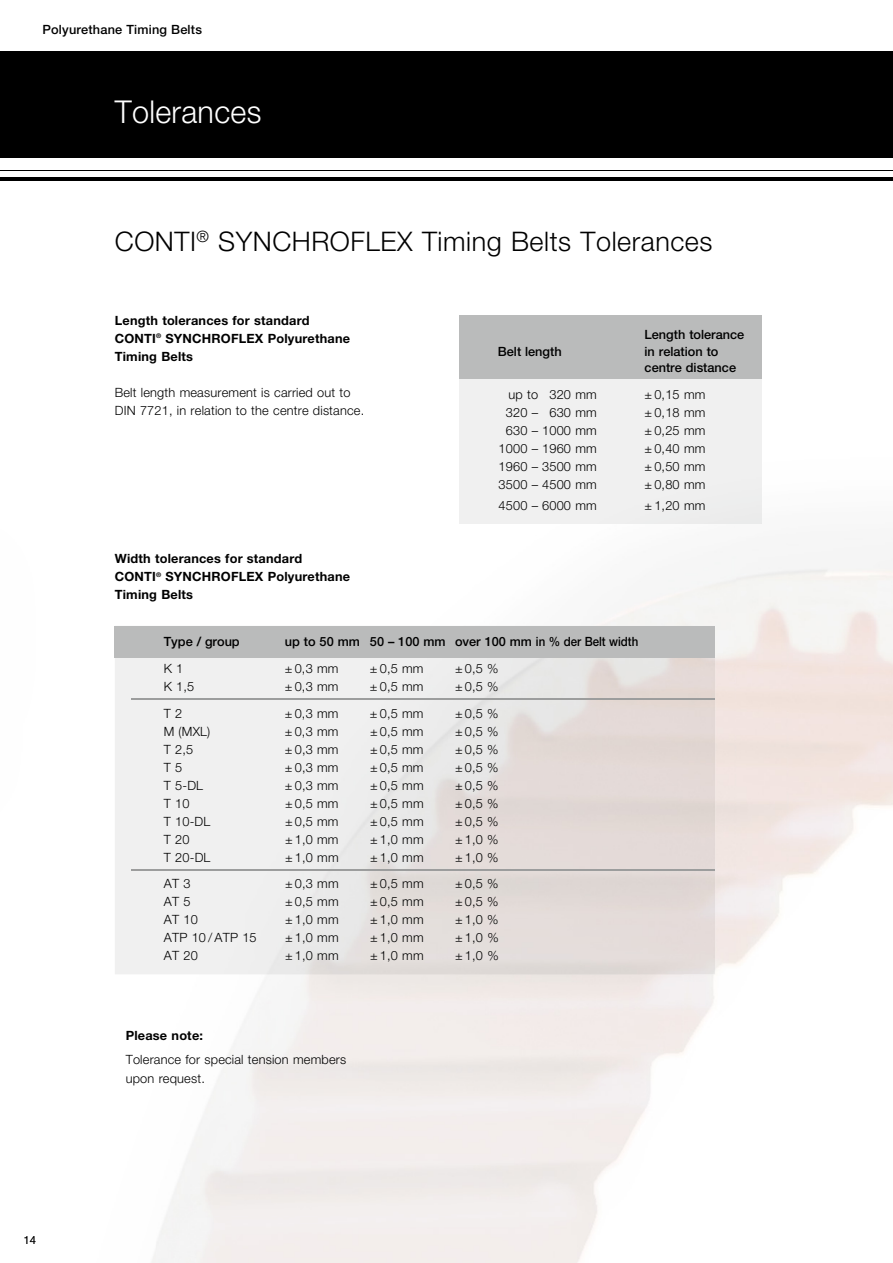
<style>
.page{position:relative;width:893px;height:1263px;background:#fff}
.page>*{position:absolute;margin:0;border:0;box-sizing:border-box;transform-origin:0 0}
.t1{font:300 31.5px "Helvetica Neue LT";letter-spacing:.01em;color:#fff}
.t2{font:300 27px "Helvetica Neue LT";letter-spacing:.02em;color:#000}
.t3{font:300 12.75px/18px "Helvetica Neue LT";letter-spacing:.015em;color:#000}
.t4{font:700 12.75px/18px "Helvetica Neue LT";letter-spacing:.015em;color:#000}
.t5{font:500 12.75px/16.5px "Helvetica Neue LT";color:#000}
.t6{font:300 11.25px "Helvetica Neue LT";color:#000}
</style>
<div class="page">
<img style="left:367px;top:157px;width:421px;height:24px">
<img style="left:788px;top:157px;width:105px;height:719px">
<div style="left:0;top:51px;width:893px;height:106px;background:#000"></div>
<hr style="left:0;top:177px;width:893px;height:3px;background:#000">
<hr style="left:0;top:170px;width:893px;height:1px;background:#000">
<div style="left:459px;top:315px;width:303px;height:64px;background:#babbbb"></div>
<div style="left:115px;top:626px;width:600px;height:31px;background:#babbbb"></div>
<hr style="left:132px;top:698px;width:583px;height:2px;background:#9c9d9d">
<hr style="left:132px;top:869px;width:583px;height:2px;background:#9c9d9d">
<p class="t5" style="left:43px;top:21px;width:161px">Polyurethane Timing Belts</p>
<h1 class="t1" style="left:115px;top:92px;width:148px">Tolerances</h1>
<h2 class="t2" style="left:115px;top:225px;width:599px">CONTI<sup>®</sup> SYNCHROFLEX Timing Belts Tolerances</h2>
<p class="t4" style="left:115px;top:311px;width:237px">Length tolerances for standard<br>CONTI<sup>®</sup> SYNCHROFLEX Polyurethane<br>Timing Belts</p>
<p class="t3" style="left:115px;top:383px;width:251px">Belt length measurement is carried out to<br>DIN 7721, in relation to the centre distance.</p>
<p class="t4" style="left:115px;top:549px;width:237px">Width tolerances for standard<br>CONTI<sup>®</sup> SYNCHROFLEX Polyurethane<br>Timing Belts</p>
<p class="t5" style="left:645px;top:326px;width:101px">Length tolerance</p>
<p class="t5" style="left:498px;top:343px;width:65px">Belt length</p>
<p class="t5" style="left:645px;top:343px;width:93px">in relation to centre distance</p>
<p class="t3" style="left:508px;top:386px;width:90px">up to 320 mm</p>
<p class="t3" style="left:645px;top:386px;width:62px">± 0,15 mm</p>
<p class="t3" style="left:506px;top:404px;width:92px">320 – 630 mm</p>
<p class="t3" style="left:645px;top:404px;width:62px">± 0,18 mm</p>
<p class="t3" style="left:506px;top:422px;width:92px">630 – 1000 mm</p>
<p class="t3" style="left:645px;top:422px;width:62px">± 0,25 mm</p>
<p class="t3" style="left:498px;top:440px;width:100px">1000 – 1960 mm</p>
<p class="t3" style="left:645px;top:440px;width:62px">± 0,40 mm</p>
<p class="t3" style="left:498px;top:458px;width:100px">1960 – 3500 mm</p>
<p class="t3" style="left:645px;top:458px;width:62px">± 0,50 mm</p>
<p class="t3" style="left:498px;top:476px;width:100px">3500 – 4500 mm</p>
<p class="t3" style="left:645px;top:476px;width:62px">± 0,80 mm</p>
<p class="t3" style="left:498px;top:496px;width:100px">4500 – 6000 mm</p>
<p class="t3" style="left:645px;top:496px;width:62px">± 1,20 mm</p>
<p class="t5" style="left:164px;top:633px;width:78px">Type / group</p>
<p class="t5" style="left:285px;top:633px;width:355px">up to 50 mm 50 – 100 mm over 100 mm in % der Belt width</p>
<p class="t3" style="left:164px;top:659px;width:21px">K 1</p>
<p class="t3" style="left:285px;top:659px;width:55px">± 0,3 mm</p>
<p class="t3" style="left:370px;top:659px;width:55px">± 0,5 mm</p>
<p class="t3" style="left:455px;top:659px;width:45px">± 0,5 %</p>
<p class="t3" style="left:164px;top:677px;width:32px">K 1,5</p>
<p class="t3" style="left:285px;top:677px;width:55px">± 0,3 mm</p>
<p class="t3" style="left:370px;top:677px;width:55px">± 0,5 mm</p>
<p class="t3" style="left:455px;top:677px;width:45px">± 0,5 %</p>
<p class="t3" style="left:164px;top:704px;width:20px">T 2</p>
<p class="t3" style="left:285px;top:704px;width:55px">± 0,3 mm</p>
<p class="t3" style="left:370px;top:704px;width:55px">± 0,5 mm</p>
<p class="t3" style="left:455px;top:704px;width:45px">± 0,5 %</p>
<p class="t3" style="left:164px;top:722px;width:48px">M (MXL)</p>
<p class="t3" style="left:285px;top:722px;width:55px">± 0,3 mm</p>
<p class="t3" style="left:370px;top:722px;width:55px">± 0,5 mm</p>
<p class="t3" style="left:455px;top:722px;width:45px">± 0,5 %</p>
<p class="t3" style="left:164px;top:740px;width:31px">T 2,5</p>
<p class="t3" style="left:285px;top:740px;width:55px">± 0,3 mm</p>
<p class="t3" style="left:370px;top:740px;width:55px">± 0,5 mm</p>
<p class="t3" style="left:455px;top:740px;width:45px">± 0,5 %</p>
<p class="t3" style="left:164px;top:758px;width:20px">T 5</p>
<p class="t3" style="left:285px;top:758px;width:55px">± 0,3 mm</p>
<p class="t3" style="left:370px;top:758px;width:55px">± 0,5 mm</p>
<p class="t3" style="left:455px;top:758px;width:45px">± 0,5 %</p>
<p class="t3" style="left:164px;top:776px;width:41px">T 5-DL</p>
<p class="t3" style="left:285px;top:776px;width:55px">± 0,3 mm</p>
<p class="t3" style="left:370px;top:776px;width:55px">± 0,5 mm</p>
<p class="t3" style="left:455px;top:776px;width:45px">± 0,5 %</p>
<p class="t3" style="left:164px;top:794px;width:27px">T 10</p>
<p class="t3" style="left:285px;top:794px;width:55px">± 0,5 mm</p>
<p class="t3" style="left:370px;top:794px;width:55px">± 0,5 mm</p>
<p class="t3" style="left:455px;top:794px;width:45px">± 0,5 %</p>
<p class="t3" style="left:164px;top:812px;width:48px">T 10-DL</p>
<p class="t3" style="left:285px;top:812px;width:55px">± 0,5 mm</p>
<p class="t3" style="left:370px;top:812px;width:55px">± 0,5 mm</p>
<p class="t3" style="left:455px;top:812px;width:45px">± 0,5 %</p>
<p class="t3" style="left:164px;top:830px;width:27px">T 20</p>
<p class="t3" style="left:285px;top:830px;width:55px">± 1,0 mm</p>
<p class="t3" style="left:370px;top:830px;width:55px">± 1,0 mm</p>
<p class="t3" style="left:455px;top:830px;width:45px">± 1,0 %</p>
<p class="t3" style="left:164px;top:848px;width:48px">T 20-DL</p>
<p class="t3" style="left:285px;top:848px;width:55px">± 1,0 mm</p>
<p class="t3" style="left:370px;top:848px;width:55px">± 1,0 mm</p>
<p class="t3" style="left:455px;top:848px;width:45px">± 1,0 %</p>
<p class="t3" style="left:164px;top:874px;width:28px">AT 3</p>
<p class="t3" style="left:285px;top:874px;width:55px">± 0,3 mm</p>
<p class="t3" style="left:370px;top:874px;width:55px">± 0,5 mm</p>
<p class="t3" style="left:455px;top:874px;width:45px">± 0,5 %</p>
<p class="t3" style="left:164px;top:892px;width:28px">AT 5</p>
<p class="t3" style="left:285px;top:892px;width:55px">± 0,5 mm</p>
<p class="t3" style="left:370px;top:892px;width:55px">± 0,5 mm</p>
<p class="t3" style="left:455px;top:892px;width:45px">± 0,5 %</p>
<p class="t3" style="left:164px;top:910px;width:35px">AT 10</p>
<p class="t3" style="left:285px;top:910px;width:55px">± 1,0 mm</p>
<p class="t3" style="left:370px;top:910px;width:55px">± 1,0 mm</p>
<p class="t3" style="left:455px;top:910px;width:45px">± 1,0 %</p>
<p class="t3" style="left:164px;top:928px;width:94px">ATP 10/ ATP 15</p>
<p class="t3" style="left:285px;top:928px;width:55px">± 1,0 mm</p>
<p class="t3" style="left:370px;top:928px;width:55px">± 1,0 mm</p>
<p class="t3" style="left:455px;top:928px;width:45px">± 1,0 %</p>
<p class="t3" style="left:164px;top:946px;width:35px">AT 20</p>
<p class="t3" style="left:285px;top:946px;width:55px">± 1,0 mm</p>
<p class="t3" style="left:370px;top:946px;width:55px">± 1,0 mm</p>
<p class="t3" style="left:455px;top:946px;width:45px">± 1,0 %</p>
<p class="t6" style="left:24px;top:1233px;width:14px">14</p>
<p class="t4" style="left:126px;top:1027px;width:79px">Please note:</p>
<p class="t3" style="left:126px;top:1051px;width:222px">Tolerance for special tension members upon request.</p>
</div>
